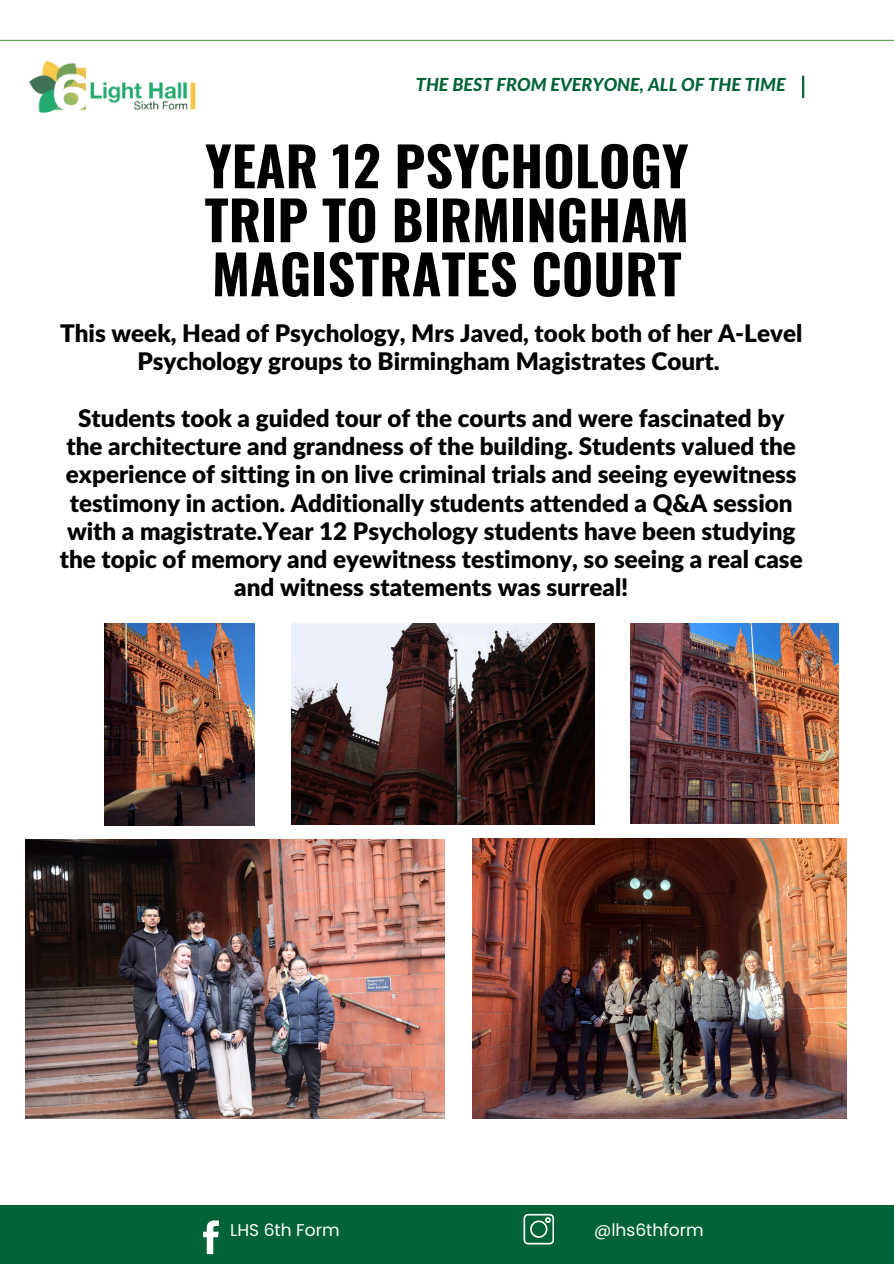
<style>
.page{position:relative;width:894px;height:1264px;background:#fff}
.page>*{position:absolute;margin:0;border:0;box-sizing:border-box;transform-origin:0 0}
.t1{font:700 54px/54px "Oswald";color:#000;text-align:justify}
.t2{font:900 24.15px/28.2px "Lato Latin";color:#000;text-align:center}
.t3{font:italic 800 18px "Lato";color:#006337}
.t4{font:16.95px "Poppins";color:#fff}
</style>
<div class="page">
<hr style="left:801px;top:76px;width:3px;height:22px;background:#006337">
<hr style="left:0;top:40px;width:893px;height:1px;background:#5e9c4e">
<img style="left:18px;top:39px;width:201px;height:74px">
<div style="left:0;top:1204px;width:893px;height:59px;background:#006337"></div>
<svg style="left:523px;top:1213px;width:30px;height:31px"></svg>
<svg style="left:203px;top:1220px;width:16px;height:34px"></svg>
<img style="left:472px;top:838px;width:374px;height:280px">
<img style="left:26px;top:839px;width:418px;height:279px">
<img style="left:104px;top:623px;width:151px;height:202px">
<img style="left:292px;top:623px;width:302px;height:201px">
<img style="left:630px;top:623px;width:208px;height:200px">
<p class="t3" style="left:416px;top:76px;width:371px">THE BEST FROM EVERYONE, ALL OF THE TIME</p>
<p class="t1" style="left:204px;top:137px;width:485px">YEAR 12 PSYCHOLOGY TRIP TO BIRMINGHAM MAGISTRATES COURT</p>
<h1 class="t2" style="left:60px;top:320px;width:743px">This week, Head of Psychology, Mrs Javed, took both of her A-Level<br>Psychology groups to Birmingham Magistrates Court.</h1>
<h2 class="t2" style="left:60px;top:405px;width:744px">Students took a guided tour of the courts and were fascinated by the architecture and grandness of the building. Students valued the experience of sitting in on live criminal trials and seeing eyewitness testimony in action. Additionally students attended a Q&amp;A session with a magistrate.Year 12 Psychology students have been studying the topic of memory and eyewitness testimony, so seeing a real case and witness statements was surreal!</h2>
<p class="t4" style="left:230px;top:1218px;width:111px">LHS 6th Form</p>
<h3 class="t4" style="left:594px;top:1218px;width:111px">@lhs6thform</h3>
</div>
